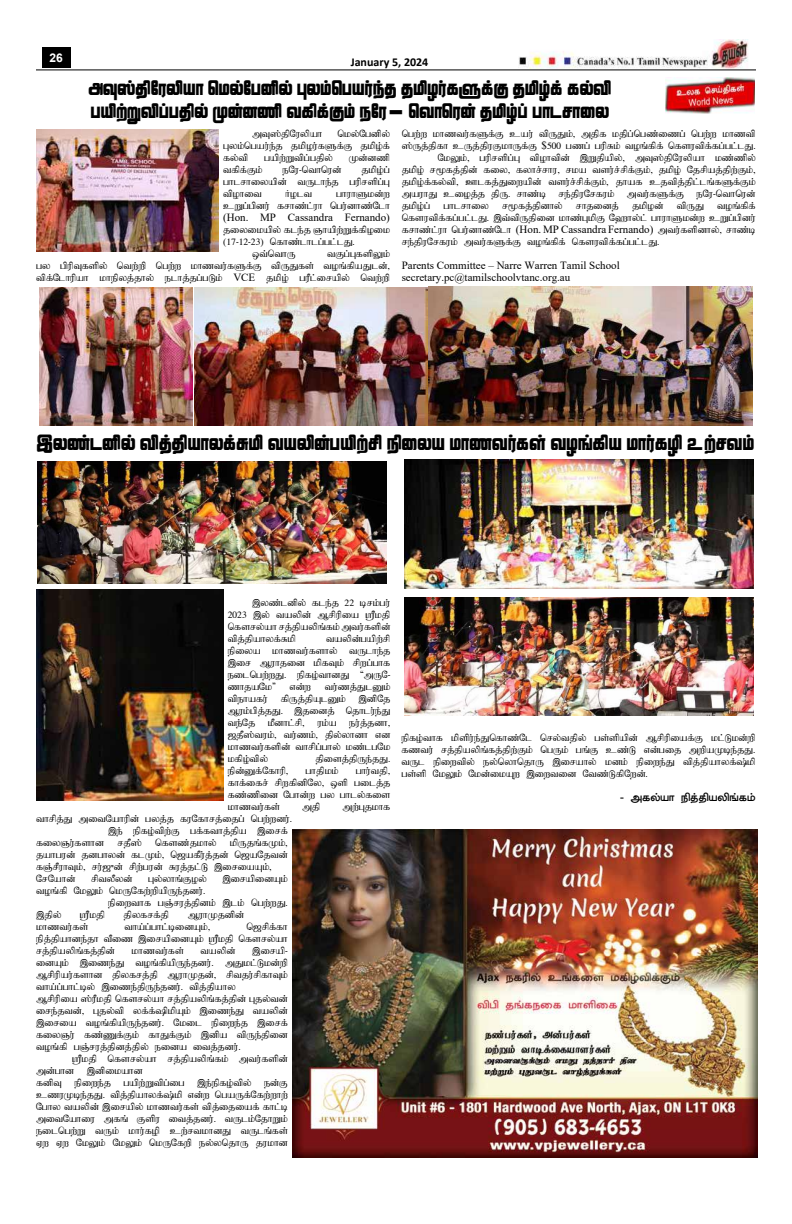
<style>
.page{position:relative;width:792px;height:1224px;background:#fff}
.page>*{position:absolute;margin:0;border:0;box-sizing:border-box;transform-origin:0 0}
.t1{font:23px "Lathangi";color:#000}
.t2{font:22px/23px "Lathangi";color:#000}
.t3{font:700 12px "Calibri";color:#000}
.t4{font:700 12px "Arial";color:#fff}
.t5{font:11px/12px "Baamini";color:#000;text-align:justify}
.t6{font:11px/12px "Times New Roman";color:#000}
.t7{font:11px "Trinco";color:#000}
.s1{font-family:"Times New Roman"}
</style>
<div class="page">
<hr style="left:36px;top:69px;width:720px;height:1px;background:#000">
<div style="left:42px;top:48px;width:29px;height:20px;background:#000"></div>
<img style="left:519px;top:40px;width:229px;height:29px">
<img style="left:666px;top:78px;width:89px;height:35px">
<img style="left:37px;top:129px;width:182px;height:123px">
<img style="left:39px;top:287px;width:713px;height:138px">
<img style="left:404px;top:459px;width:350px;height:130px">
<img style="left:36px;top:590px;width:187px;height:211px">
<img style="left:37px;top:462px;width:350px;height:121px">
<img style="left:404px;top:598px;width:350px;height:118px">
<img style="left:292px;top:830px;width:465px;height:328px">
<p class="t4" style="left:49px;top:49px;width:15px">26</p>
<p class="t3" style="left:351px;top:53px;width:79px">January 5, 2024</p>
<h2 class="t2" style="left:89px;top:79px;width:525px">mT];jpNuypah nky;Ngdpy; Gyk;ngau;e;j jkpou;fSf;F jkpo;f; fy;tp gapw;Wtpg;gjpy; Kd;dzp tfpf;Fk; eNu-nthnud; jkpo;g; ghlrhiy</h2>
<p class="t5" style="left:252px;top:128px;width:72px">MT];JPNUYPAH</p>
<p class="t5" style="left:402px;top:128px;width:356px">NGW;W KHZTU;FSF;F CAU; TPUJK;&gt; MJPF KJPG;NGZ;IZG; NGW;W KHZTP</p>
<p class="t5" style="left:402px;top:140px;width:356px">];UJ;JPFH CUJ;JPUFKHUF;F <span class="s1">$</span>500 GZG; GUPRK; TOQ;FPF; NFSUTPF;FG;GL;LJ.</p>
<p class="t5" style="left:438px;top:152px;width:320px">NKYK;&gt; GUPRSPG;G TPOHTPD; ,WJPAPY;&gt; MT];JPNUYPAH KZ;ZPY;</p>
<p class="t5" style="left:402px;top:164px;width:356px">JKPO; R%FJ;JPD; FIY&gt; FYHR;RHU&gt; RKA TSU;R;RPF;FK;&gt; JKPO; NJRPAJ;JPW;FK;&gt;</p>
<p class="t5" style="left:402px;top:176px;width:356px">JKPO;F;FY;TP&gt; CLFJ;JIWAPD; TSU;R;RPF;FK;&gt; JHAF CJTPJ;JPL;LQ;FSF;FK;</p>
<p class="t5" style="left:402px;top:188px;width:355px">MAUHJ CIOJ;J JPU. RHZ;B RE;JPUNRFUK; MTU;FSF;F ENU-NTHNUD;</p>
<p class="t5" style="left:402px;top:200px;width:356px">JKPO;G; GHLRHIY R%FJ;JPDHY; RHJIDJ; JKPOD; TPUJ TOQ;FPF;</p>
<p class="t5" style="left:402px;top:212px;width:355px">NFSUTPF;FG;GL;LJ. ,T;TPUJPID KHZ;GKPF N`HY;L; GHUHSKD;W CWG;GPDU;</p>
<p class="t5" style="left:402px;top:224px;width:356px">FRHZ;L;UH NGU;DHZ;NLH <span class="s1">(Hon. MP Cassandra Fernando)</span> MTU;FSPDHY;&gt; RHZ;B</p>
<p class="t5" style="left:402px;top:236px;width:259px">RE;JPUNRFUK; MTU;FSF;F TOQ;FPF; NFSUTPF;FG;GL;LJ.</p>
<p class="t6" style="left:402px;top:259px;width:220px">Parents Committee – Narre Warren Tamil School secretary.pc@tamilschoolvtanc.org.au</p>
<p class="t5" style="left:223px;top:128px;width:168px;text-indent:114px">NKY;NGDPY; GYK;NGAU;E;J JKPOU;FSF;F JKPO;F; FY;TP</p>
<p class="t5" style="left:264px;top:152px;width:70px">GAPW;WTPG;GJPY;</p>
<p class="t5" style="left:349px;top:152px;width:43px">KD;DZP</p>
<p class="t5" style="left:223px;top:164px;width:41px">TFPF;FK;</p>
<p class="t5" style="left:283px;top:164px;width:60px">ENU-NTHNUD;</p>
<p class="t5" style="left:223px;top:164px;width:168px;text-indent:138px">JKPO;G; GHLRHIYAPD; TULHE;J GUPRSPG;G TPOHIT</p>
<p class="t5" style="left:223px;top:188px;width:168px;text-align:right">GHUHSKD;W<br>CWG;GPDU; FRHZ;L;UH NGU;DHZ;NLH</p>
<p class="t6" style="left:223px;top:211px;width:168px">(Hon. MP Cassandra Fernando)</p>
<p class="t5" style="left:223px;top:224px;width:168px">JIYIKAPY; FLE;J QHAPW;WF;FPOIK</p>
<p class="t5" style="left:223px;top:236px;width:133px">(17-12-23) NFHZ;LHLG;GL;LJ.</p>
<p class="t5" style="left:252px;top:248px;width:45px">XT;NTHU</p>
<p class="t5" style="left:286px;top:188px;width:28px">HOLT</p>
<p class="t5" style="left:36px;top:248px;width:355px;text-indent:291px">TFG;GFSPYK; GY GPUPTFSPY; NTW;WP NGW;W KHZTU;FSF;F TPUJFS; TOQ;FPAJLD;&gt; TPF;NLHUPAH KHEPYJ;JHY; ELHJ;JG;GLK; <span class="s1">VCE</span> JKPO; GUPL;IRAPY; NTW;WP</p>
<h1 class="t1" style="left:37px;top:433px;width:719px">,yz;ldpy; tpj;jpahyf;Rkp taypd;gapw;rp epiya khztu;fs; toq;fpa khu;fop cw;rtk;</h1>
<p class="t5" style="left:228px;top:597px;width:164px;text-indent:24px">,YZ;LDPY; FLE;J 22 BRK;GU; 2023 ,Y; TAYPD; MRPUPIA =KJP NFSRY;AH RJ;JPAYPQ;FK; MTU;FSPD; TPJ;JPAHYF;RKP</p>
<p class="t5" style="left:228px;top:633px;width:164px;text-indent:98px">TAYPD;GAPW;RP EPIYA KHZTU;FSHY; TULHE;J ,IR MUHJID KPFTK; RPWG;GHF EILNGW;WJ. EPFO;THDJ 'MUN-ZHJANK" VD;W TU;ZJ;JLDK; TPEHAFU; FPUJ;JPALDK; ,DPNJ MUK;GPJ;JJ. ,JIDJ; NJHLU;E;J TE;NJ KPDHL;RP&gt; UK;A EU;J;JDH&gt; [JP];TUK;&gt; TU;ZK;&gt; JPY;YHDH VD KHZTU;FSPD; THRPG;GHY; KZ;LGNK KFPO;TPY;</p>
<p class="t5" style="left:315px;top:753px;width:76px">JPISJ;JPUE;JJ.</p>
<p class="t5" style="left:228px;top:765px;width:62px">EPD;DF;NFHUP&gt;</p>
<p class="t5" style="left:306px;top:765px;width:34px">GHJPKK;</p>
<p class="t5" style="left:228px;top:765px;width:164px;text-indent:128px">GHU;TJP&gt; FHF;IFR; RPWFPDPNY&gt; XSP GILJ;J FZ;ZPID NGHD;W GY GHLY;FIS KHZTU;FS;</p>
<p class="t5" style="left:302px;top:801px;width:20px">MJP</p>
<p class="t5" style="left:343px;top:801px;width:49px">MW;GJKHF</p>
<p class="t5" style="left:36px;top:813px;width:258px">THRPJ;J MITNAHUPD; GYJ;J FUNFHRJ;IJG; NGW;WDU;.</p>
<p class="t5" style="left:108px;top:825px;width:181px">,E; EPFO;TPW;F GF;FTHJ;JPA ,IRF;</p>
<p class="t5" style="left:36px;top:837px;width:253px">FIYQU;FSHD RJP]; NFSZ;JKHY; KPUJQ;FKK;&gt;</p>
<p class="t5" style="left:36px;top:849px;width:253px">JAHGUD; JDGHYD; FLKK;&gt; N[AFPU;J;JD; N[ANJTD;</p>
<p class="t5" style="left:36px;top:861px;width:237px">FQ;RPUHTK;&gt; RU;[{D; RPW;GUD; RUJ;JL;L ,IRIAAK;&gt;</p>
<p class="t5" style="left:36px;top:873px;width:41px">NRNAHD;</p>
<p class="t5" style="left:91px;top:873px;width:43px">RPTYPYD;</p>
<p class="t5" style="left:148px;top:873px;width:60px">GY;YHQ;FOY;</p>
<p class="t5" style="left:222px;top:873px;width:67px">,IRAPIDAK;</p>
<p class="t5" style="left:36px;top:885px;width:171px">TOQ;FP NKYK; NKUNFW;WPAPUE;JDU;.</p>
<p class="t5" style="left:108px;top:897px;width:181px">EPIWTHF GQ;RUJ;JPDK; ,LK; NGW;WJ.</p>
<p class="t5" style="left:36px;top:909px;width:27px">,JPY;</p>
<p class="t5" style="left:80px;top:909px;width:26px">=KJP</p>
<p class="t5" style="left:124px;top:909px;width:47px">JPYFRF;JP</p>
<p class="t5" style="left:188px;top:909px;width:58px">MUHKJDPD;</p>
<p class="t5" style="left:36px;top:921px;width:54px">KHZTU;FS;</p>
<p class="t5" style="left:124px;top:921px;width:87px">THA;G;GHL;BIDAK;&gt;</p>
<p class="t5" style="left:36px;top:921px;width:253px;text-indent:210px">N[RPF;FH EPJ;JPAHDE;JH TPIZ ,IRAPIDAK; =KJP NFSRY;AH RJ;JPAYPQ;FJ;JPD;</p>
<p class="t5" style="left:36px;top:945px;width:253px;text-align:left;text-indent:216px">,IRAP-IDAK; ,IZE;J TOQ;FPAPUE;JDU;. MJKL;LKD;WP MRPUPAU;FSHD JPYFRJ;JP MUHKJD;&gt; RPTJU;RPFHTK; THA;G;GHL;BY; ,IZE;JPUE;JDU;. TPJ;JPAHY<br>MRPUPIA ];UPKJP NFSRY;AH RJ;JPAYPQ;FJ;JPD; GJY;TD; IRE;JTD;&gt; GJY;TP YF;F;~PKPAK; ,IZE;J TAYPD; ,IRIA TOQ;FPAPUE;JDU;. NKIL EPIWE;J ,IRF; FIYQU; FZ;ZF;FK; FHJF;FK; ,DPA TPUE;JPID TOQ;FP GQ;RUJ;JPDJ;JPY; EIDA ITJ;JDU;.</p>
<p class="t5" style="left:36px;top:1053px;width:253px;text-align:left;text-indent:36px">=KJP NFSRY;AH RJ;JPAYPQ;FK; MTU;FSPD; MD;GHD ,DPIKAHD<br>FDPT EPIWE;J GAPW;WTPG;IG ,E;EPFO;TPY; ED;F CZUKBE;JJ. TPJ;JPAHYF;~;KP VD;W NGAUF;NFW;WHW; NGHY TAYPD; ,IRAPY; KHZTU;FS; TPJ;IJIAF; FHL;B MITNAHIU MFQ; FSPU ITJ;JDU;. TULK;NJHWK; EILNGW;W TUK; KHU;FOP CW;RTKHDJ TULQ;FS; VW VW NKYK; NKYK; NKUNFWP EY;YNJHU JUKHD</p>
<p class="t5" style="left:132px;top:945px;width:54px">KHZTU;FS;</p>
<p class="t5" style="left:201px;top:945px;width:36px">TAYPD;</p>
<p class="t5" style="left:401px;top:733px;width:356px">EPFO;THF KPSPU;E;JNFHZ;NL NRY;TJPY; GS;SPAPD; MRPUPIAF;F KL;LKD;WP FZTU; RJ;JPAYPQ;FJ;JPW;FK; NGUK; GQ;F CZ;L VD;GIJ MWPAKBE;JJ.<br>TUL EPIWTPY; EY;NYHNJHU ,IRAHY; KDK; EPIWE;J TPJ;JPAHYF;~;KP GS;SP NKYK; NKD;IKAW ,IWTID NTZ;LFPNWD;.</p>
<p class="t7" style="left:620px;top:793px;width:137px">- MFY;AH EPJ;JPAYPQ;FK;</p>
</div>
